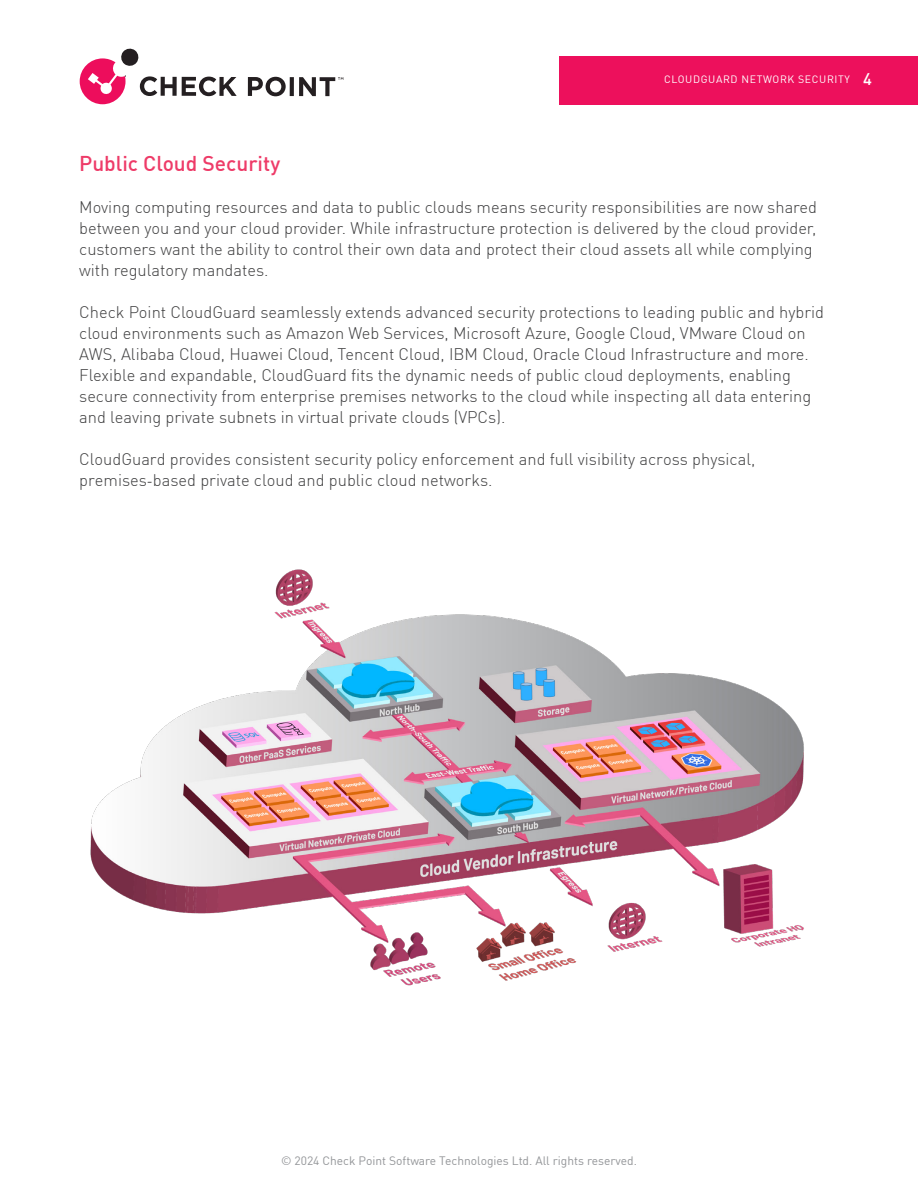
<style>
.page{position:relative;width:918px;height:1188px;background:#fff}
.page>*{position:absolute;margin:0;border:0;box-sizing:border-box;transform-origin:0 0}
.Indented_body_copy{font:500 21px "DIN Pro";color:#ee3b68}
.Indented_body_copy-2{font:300 16.5px/21px "DIN Pro";color:#3e3e3f}
.t1{font:12px "DIN Pro";color:#939598}
.t2{font:10.5px "DIN Pro";letter-spacing:.06em;color:#fff}
.s1{font-weight:500;font-size:16.5px}
.s2{font-family:"Minion Pro";font-weight:400}
</style>
<div class="page">
<svg style="left:248px;top:77px;width:38px;height:19px"></svg>
<svg style="left:290px;top:77px;width:4px;height:19px"></svg>
<svg style="left:80px;top:48px;width:157px;height:56px"></svg>
<svg style="left:299px;top:77px;width:44px;height:19px"></svg>
<div style="left:559px;top:56px;width:359px;height:49px;background:#ed105c"></div>
<img style="left:90px;top:569px;width:714px;height:417px">
<p class="t2" style="left:664px;top:72px;width:209px">CLOUDGUARD NETWORK SECURITY <span class="s1">4</span></p>
<p class="Indented_body_copy" style="left:79px;top:147px;width:203px">Public Cloud Security</p>
<p class="Indented_body_copy-2" style="left:79px;top:196px;width:739px">Moving computing resources and data to public clouds means security responsibilities are now shared between you and your cloud provider. While infrastructure protection is delivered by the cloud provider, customers want the ability to control their own data and protect their cloud assets all while complying with regulatory mandates.</p>
<p class="Indented_body_copy-2" style="left:79px;top:301px;width:746px">Check Point CloudGuard seamlessly extends advanced security protections to leading public and hybrid cloud environments such as Amazon Web Services, Microsoft Azure, Google Cloud, VMware Cloud on AWS, Alibaba Cloud, Huawei Cloud, Tencent Cloud, IBM Cloud, Oracle Cloud Infrastructure and more.<br>Flexible and expandable, CloudGuard fits the dynamic needs of public cloud deployments, enabling secure connectivity from enterprise premises networks to the cloud while inspecting all data entering and leaving private subnets in virtual private clouds (VPCs).</p>
<p class="Indented_body_copy-2" style="left:79px;top:448px;width:678px;line-height:20.4px">CloudGuard provides consistent security policy enforcement and full visibility across physical, premises<span class="s2">-</span>based private cloud and public cloud networks.</p>
<p class="t1" style="left:281px;top:1151px;width:357px">© 2024 Check Point Software Technologies Ltd. All rights reserved.</p>
</div>
